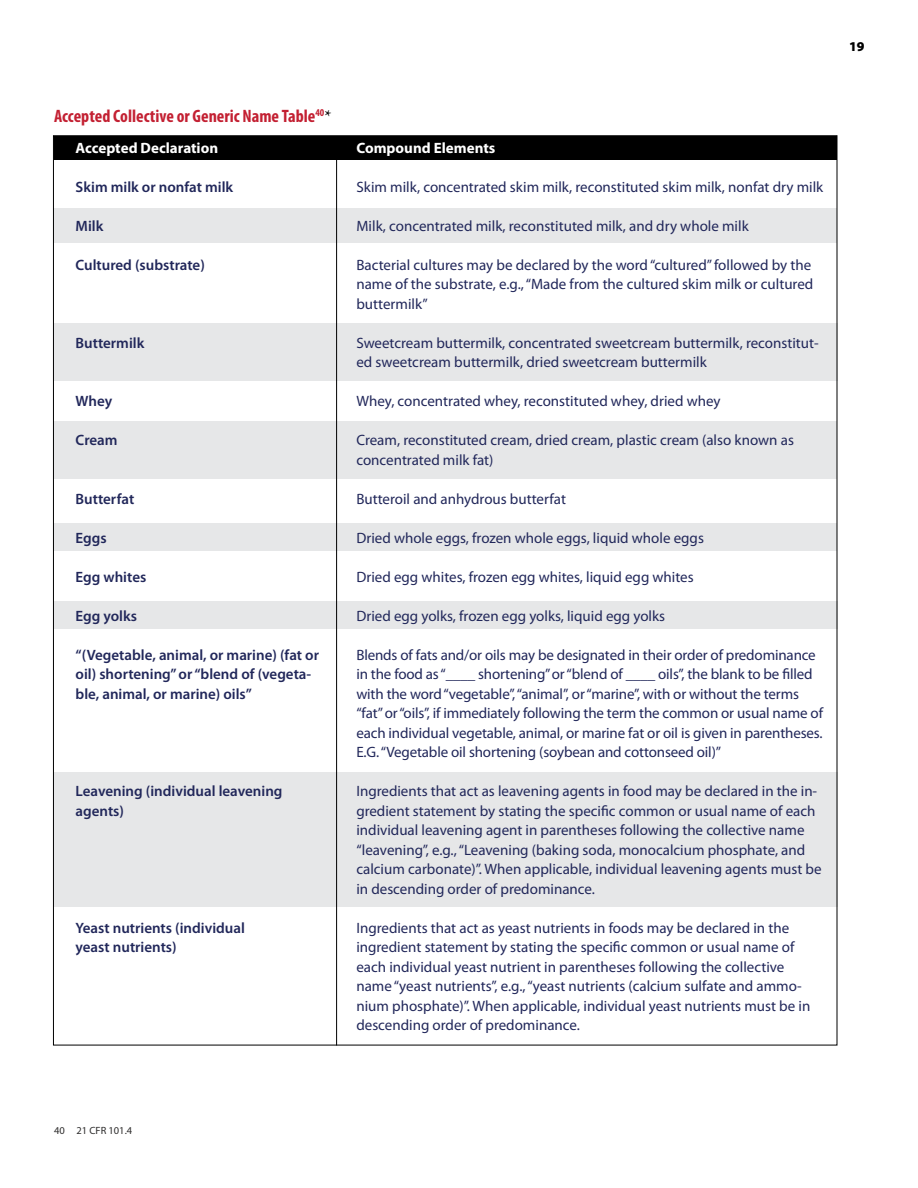
<style>
.page{position:relative;width:918px;height:1188px;background:#fff}
.page>*{position:absolute;margin:0;border:0;box-sizing:border-box;transform-origin:0 0}
.t1{font:700 condensed 18px "Myriad Pro";color:#c32032}
.t2{font:15px/19.5px "Myriad Pro";color:#21275a}
.t3{font:600 15px/19.5px "Myriad Pro";color:#21275a}
.t4{font:700 15px "Myriad Pro";color:#fff}
.t5{font:900 13.5px "Myriad Pro";color:#000}
.t6{font:10.5px "Myriad Pro";color:#2d2c2c}
.s1{font-family:"Minion Pro";font-weight:400;font-stretch:normal;color:#000}
</style>
<div class="page">
<div style="left:54px;top:136px;width:783px;height:23px;background:#000"></div>
<div style="left:54px;top:324px;width:784px;height:57px;background:#e6e7e8"></div>
<div style="left:53px;top:421px;width:784px;height:57px;background:#e6e7e8"></div>
<div style="left:53px;top:524px;width:784px;height:27px;background:#e6e7e8"></div>
<div style="left:54px;top:602px;width:784px;height:27px;background:#e6e7e8"></div>
<div style="left:54px;top:772px;width:784px;height:135px;background:#e6e7e8"></div>
<div style="left:53px;top:208px;width:784px;height:35px;background:#e6e7e8"></div>
<hr style="left:336px;top:136px;width:1px;height:909px;background:#000">
<p class="t1" style="left:54px;top:104px;width:279px">Accepted Collective or Generic Name Table<sup>40</sup><span class="s1">*</span></p>
<p class="t4" style="left:76px;top:138px;width:144px">Accepted Declaration</p>
<p class="t3" style="left:76px;top:176px;width:159px">Skim milk or nonfat milk</p>
<p class="t3" style="left:76px;top:215px;width:29px">Milk</p>
<p class="t3" style="left:76px;top:254px;width:131px">Cultured (substrate)</p>
<p class="t3" style="left:76px;top:332px;width:70px">Buttermilk</p>
<p class="t3" style="left:76px;top:391px;width:38px">Whey</p>
<p class="t3" style="left:76px;top:430px;width:44px">Cream</p>
<p class="t3" style="left:76px;top:488px;width:60px">Butterfat</p>
<p class="t3" style="left:76px;top:527px;width:33px">Eggs</p>
<p class="t3" style="left:76px;top:566px;width:72px">Egg whites</p>
<p class="t3" style="left:76px;top:605px;width:63px">Egg yolks</p>
<p class="t3" style="left:76px;top:644px;width:245px">“(Vegetable, animal, or marine) (fat or oil) shortening” or “blend of (vegeta&shy;ble, animal, or marine) oils”</p>
<p class="t3" style="left:76px;top:781px;width:208px">Leavening (individual leavening agents)</p>
<p class="t3" style="left:76px;top:917px;width:171px">Yeast nutrients (individual yeast nutrients)</p>
<p class="t4" style="left:356px;top:138px;width:141px">Compound Elements</p>
<p class="t2" style="left:356px;top:177px;width:468px">Skim milk, concentrated skim milk, reconstituted skim milk, nonfat dry milk</p>
<p class="t2" style="left:356px;top:216px;width:394px">Milk, concentrated milk, reconstituted milk, and dry whole milk</p>
<p class="t2" style="left:356px;top:255px;width:458px">Bacterial cultures may be declared by the word “cultured” followed by the name of the substrate, e.g., “Made from the cultured skim milk or cultured buttermilk”</p>
<p class="t2" style="left:356px;top:333px;width:464px">Sweetcream buttermilk, concentrated sweetcream buttermilk, reconstitut&shy;ed sweetcream buttermilk, dried sweetcream buttermilk</p>
<p class="t2" style="left:356px;top:391px;width:366px">Whey, concentrated whey, reconstituted whey, dried whey</p>
<p class="t2" style="left:356px;top:430px;width:439px">Cream, reconstituted cream, dried cream, plastic cream (also known as concentrated milk fat)</p>
<p class="t2" style="left:356px;top:489px;width:211px">Butteroil and anhydrous butterfat</p>
<p class="t2" style="left:356px;top:528px;width:349px">Dried whole eggs, frozen whole eggs, liquid whole eggs</p>
<p class="t2" style="left:356px;top:567px;width:339px">Dried egg whites, frozen egg whites, liquid egg whites</p>
<p class="t2" style="left:356px;top:606px;width:310px">Dried egg yolks, frozen egg yolks, liquid egg yolks</p>
<p class="t2" style="left:356px;top:645px;width:468px">Blends of fats and/or oils may be designated in their order of predominance in the food as “____ shortening” or “blend of ____ oils”, the blank to be filled with the word “vegetable”, “animal”, or “marine”, with or without the terms “fat” or “oils”, if immediately following the term the common or usual name of each individual vegetable, animal, or marine fat or oil is given in parentheses.<br>E.G. “Vegetable oil shortening (soybean and cottonseed oil)”</p>
<p class="t2" style="left:356px;top:781px;width:467px">Ingredients that act as leavening agents in food may be declared in the in&shy;gredient statement by stating the specific common or usual name of each individual leavening agent in parentheses following the collective name “leavening”, e.g., “Leavening (baking soda, monocalcium phosphate, and calcium carbonate)”. When applicable, individual leavening agents must be in descending order of predominance.</p>
<p class="t2" style="left:356px;top:918px;width:455px">Ingredients that act as yeast nutrients in foods may be declared in the ingredient statement by stating the specific common or usual name of each individual yeast nutrient in parentheses following the collective name “yeast nutrients”, e.g., “yeast nutrients (calcium sulfate and ammo&shy;nium phosphate)”. When applicable, individual yeast nutrients must be in descending order of predominance.</p>
<p class="t5" style="left:849px;top:37px;width:17px">19</p>
<p class="t6" style="left:54px;top:1124px;width:80px">40 21 CFR 101.4</p>
</div>
